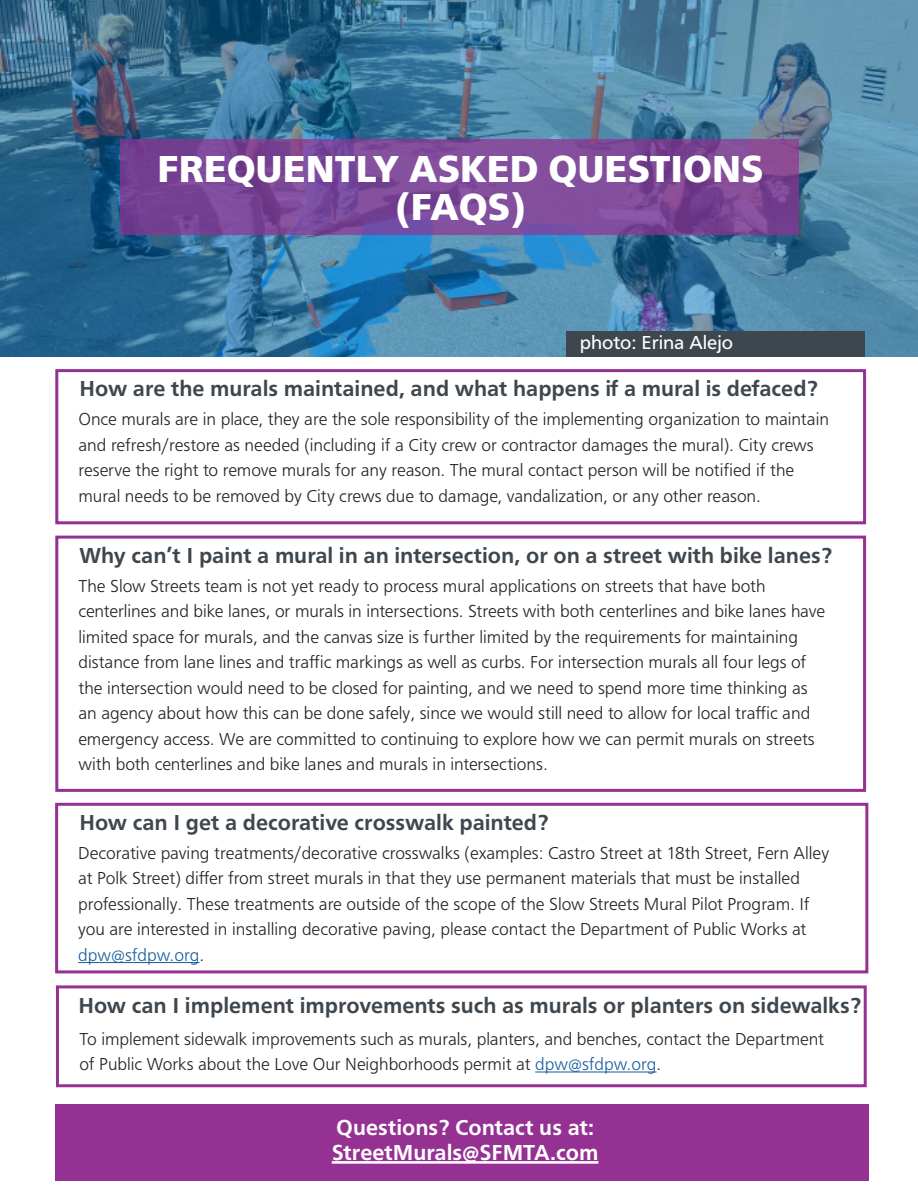
<style>
.page{position:relative;width:918px;height:1188px;background:#fff}
.page>*{position:absolute;margin:0;border:0;box-sizing:border-box;transform-origin:0 0}
.t1{font:900 39px/37.2px "Graphein Pro";color:#fff;text-align:center}
.t2{font:700 22.5px "Graphein Pro";color:#3f474e}
.t3{font:700 22.5px "Graphein Pro";color:#fff}
.t4{font:19.5px "Graphein Pro";color:#fff}
.t5{font:300 18px/25.5px "Graphein Pro";color:#231f20}
.s1{color:#175d9e}
</style>
<div class="page">
<div style="left:55px;top:536px;width:811px;height:256px;border:3px solid #953193"></div>
<svg style="left:0;top:0;width:918px;height:356px;background:#427b9f"></svg>
<svg style="left:120px;top:139px;width:678px;height:95px;background:#7b4797"></svg>
<div style="left:55px;top:369px;width:811px;height:155px;border:3px solid #953193"></div>
<div style="left:55px;top:1104px;width:814px;height:76px;background:#953193"></div>
<hr style="left:332px;top:1161px;width:266px;height:3px;background:#fff">
<div style="left:567px;top:331px;width:298px;height:26px;background:#3f474e"></div>
<div style="left:56px;top:985px;width:811px;height:102px;border:3px solid #953193"></div>
<hr style="left:535px;top:1072px;width:122px;height:1px;background:#175d9e">
<div style="left:55px;top:803px;width:813px;height:170px;border:3px solid #953193"></div>
<hr style="left:78px;top:962px;width:122px;height:1px;background:#175d9e">
<p class="t1" style="left:157px;top:151px;width:608px">FREQUENTLY ASKED QUESTIONS (FAQS)</p>
<p class="t4" style="left:580px;top:331px;width:155px">photo: Erina Alejo</p>
<p class="t2" style="left:80px;top:376px;width:740px">How are the murals maintained, and what happens if a mural is defaced?</p>
<p class="t5" style="left:78px;top:407px;width:752px">Once murals are in place, they are the sole responsibility of the implementing organization to maintain and refresh/restore as needed (including if a City crew or contractor damages the mural). City crews reserve the right to remove murals for any reason. The mural contact person will be notified if the mural needs to be removed by City crews due to damage, vandalization, or any other reason.</p>
<p class="t2" style="left:80px;top:542px;width:754px">Why can’t I paint a mural in an intersection, or on a street with bike lanes?</p>
<p class="t5" style="left:78px;top:573px;width:748px">The Slow Streets team is not yet ready to process mural applications on streets that have both centerlines and bike lanes, or murals in intersections. Streets with both centerlines and bike lanes have limited space for murals, and the canvas size is further limited by the requirements for maintaining distance from lane lines and traffic markings as well as curbs. For intersection murals all four legs of the intersection would need to be closed for painting, and we need to spend more time thinking as an agency about how this can be done safely, since we would still need to allow for local traffic and emergency access. We are committed to continuing to explore how we can permit murals on streets with both centerlines and bike lanes and murals in intersections.</p>
<p class="t2" style="left:79px;top:810px;width:471px">How can I get a decorative crosswalk painted?</p>
<p class="t5" style="left:78px;top:840px;width:752px">Decorative paving treatments/decorative crosswalks (examples: Castro Street at 18th Street, Fern Alley at Polk Street) differ from street murals in that they use permanent materials that must be installed professionally. These treatments are outside of the scope of the Slow Streets Mural Pilot Program. If you are interested in installing decorative paving, please contact the Department of Public Works at <span class="s1">dpw@sfdpw.org</span>.</p>
<p class="t2" style="left:78px;top:992px;width:784px">How can I implement improvements such as murals or planters on sidewalks?</p>
<p class="t5" style="left:80px;top:1026px;width:746px">To implement sidewalk improvements such as murals, planters, and benches, contact the Department of Public Works about the Love Our Neighborhoods permit at <span class="s1">dpw@sfdpw.org</span>.</p>
<p class="t3" style="left:336px;top:1114px;width:259px">Questions? Contact us at:</p>
<p class="t3" style="left:332px;top:1140px;width:268px">StreetMurals@SFMTA.com</p>
</div>
